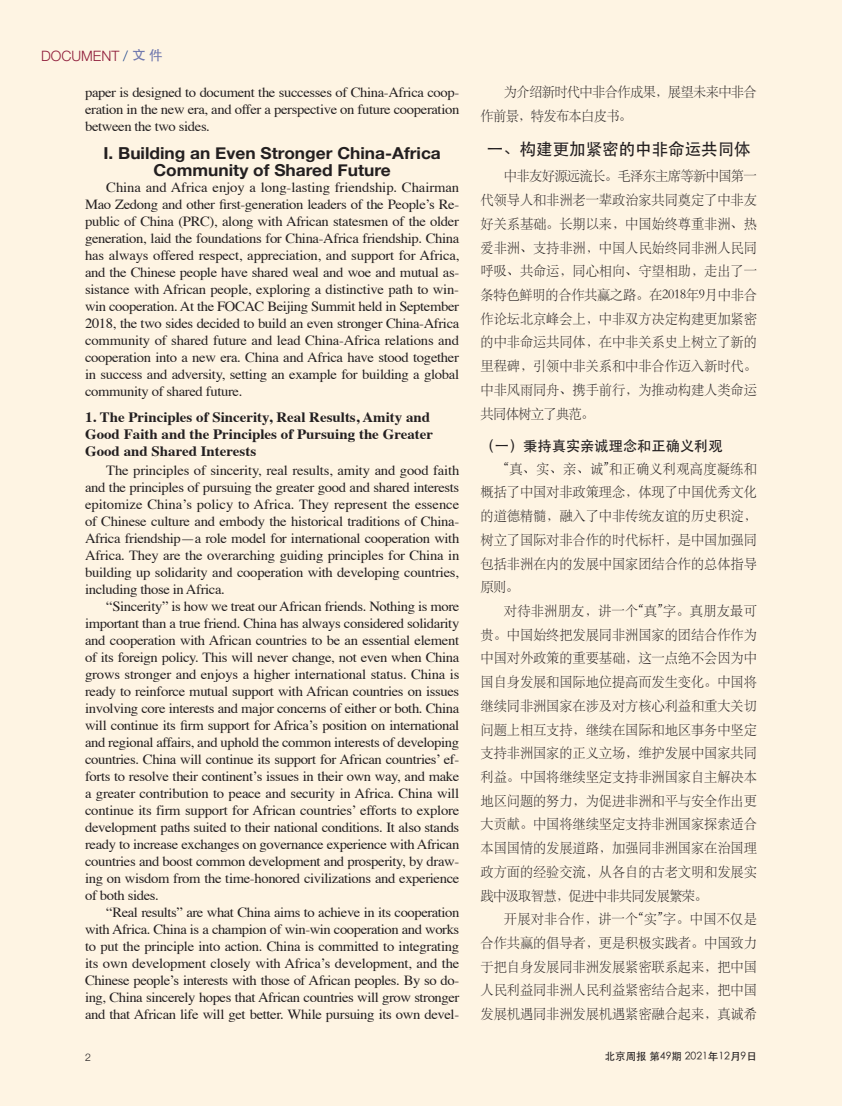
<style>
.page{position:relative;width:842px;height:1106px;background:#fef4e3}
.page>*{position:absolute;margin:0;border:0;box-sizing:border-box;transform-origin:0 0}
.Xiaobiaoti1{font:700 16.5px/17px "Helvetica Neue";color:#231f20;text-align:center;scale:1.05 1}
.小标题1{font:16.5px "ST Heiti";color:#231f20}
.Xiaobiaoti2{font:700 14.25px/17px "Times";color:#231f20;scale:1.05 1}
.小标题2副本{font:14.25px "ST Heiti";color:#231f20}
.t1{font:300 14.25px "Helvetica Neue";color:#91203d}
.Body1{font:13.95px/17px "Times";letter-spacing:-.025em;color:#231f20;text-align:justify;scale:1.05 1}
.正文1{font:13.8px/23.7px "ST Song";letter-spacing:-.005em;color:#231f20;text-align:justify;scale:.96 1}
.正文1-2{font:13.8px/23.7px "ST Song";letter-spacing:-.05em;color:#231f20;scale:.96 1}
.t2{font:10.5px "ST Heiti";color:#231f20}
.t3{font:300 10.5px "Helvetica Neue";color:#231f20}
.s1{color:#19438b}
.s2{font-family:"ST Heiti";font-weight:400;font-size:13.5px;color:#7078ae}
</style>
<div class="page">
<p class="t1" style="left:41px;top:45px;width:123px">DOCUMENT <span class="s1">/</span> <span class="s2">文 件</span></p>
<p class="Body1" style="left:85px;top:84px;width:358px">paper is designed to document the successes of China-Africa coop&shy;eration in the new era, and offer a perspective on future cooperation between the two sides.</p>
<p class="Xiaobiaoti1" style="left:103px;top:145px;width:323px">I. Building an Even Stronger China-Africa<br>Community of Shared Future</p>
<p class="Body1" style="left:85px;top:180px;width:358px;text-indent:21px">China and Africa enjoy a long-lasting friendship. Chairman Mao Zedong and other first-generation leaders of the People’s Re&shy;public of China (PRC), along with African statesmen of the older generation, laid the foundations for China-Africa friendship. China has always offered respect, appreciation, and support for Africa, and the Chinese people have shared weal and woe and mutual as&shy;sistance with African people, exploring a distinctive path to win&shy;win cooperation. At the FOCAC Beijing Summit held in September 2018, the two sides decided to build an even stronger China-Africa community of shared future and lead China-Africa relations and cooperation into a new era. China and Africa have stood together in success and adversity, setting an example for building a global community of shared future.</p>
<p class="Xiaobiaoti2" style="left:85px;top:407px;width:333px">1. The Principles of Sincerity, Real Results, Amity and<br>Good Faith and the Principles of Pursuing the Greater<br>Good and Shared Interests</p>
<p class="Body1" style="left:85px;top:462px;width:358px;text-indent:21px">The principles of sincerity, real results, amity and good faith and the principles of pursuing the greater good and shared interests epitomize China’s policy to Africa. They represent the essence of Chinese culture and embody the historical traditions of China-Africa friendship—a role model for international cooperation with Africa. They are the overarching guiding principles for China in building up solidarity and cooperation with developing countries, including those in Africa.</p>
<p class="Body1" style="left:85px;top:598px;width:358px;text-indent:21px">“Sincerity” is how we treat our African friends. Nothing is more important than a true friend. China has always considered solidarity and cooperation with African countries to be an essential element of its foreign policy. This will never change, not even when China grows stronger and enjoys a higher international status. China is ready to reinforce mutual support with African countries on issues involving core interests and major concerns of either or both. China will continue its firm support for Africa’s position on international and regional affairs, and uphold the common interests of developing countries. China will continue its support for African countries’ ef&shy;forts to resolve their continent’s issues in their own way, and make a greater contribution to peace and security in Africa. China will continue its firm support for African countries’ efforts to explore development paths suited to their national conditions. It also stands ready to increase exchanges on governance experience with African countries and boost common development and prosperity, by draw&shy;ing on wisdom from the time-honored civilizations and experience of both sides.</p>
<p class="Body1" style="left:85px;top:904px;width:358px;text-indent:21px">“Real results” are what China aims to achieve in its cooperation with Africa. China is a champion of win-win cooperation and works to put the principle into action. China is committed to integrating its own development closely with Africa’s development, and the Chinese people’s interests with those of African peoples. By so do&shy;ing, China sincerely hopes that African countries will grow stronger and that African life will get better. While pursuing its own devel-</p>
<p class="正文1-2" style="left:480px;top:79px;width:289px;text-indent:23px">为介绍新时代中非合作成果，展望未来中非合作前景，特发布本白皮书。</p>
<p class="小标题1" style="left:487px;top:141px;width:265px">一、构建更加紧密的中非命运共同体</p>
<p class="正文1" style="left:480px;top:163px;width:289px;text-indent:23px">中非友好源远流长。毛泽东主席等新中国第一代领导人和非洲老一辈政治家共同奠定了中非友好关系基础。长期以来，中国始终尊重非洲、热爱非洲、支持非洲，中国人民始终同非洲人民同呼吸、共命运，同心相向、守望相助，走出了一条特色鲜明的合作共赢之路。在2018年9月中非合作论坛北京峰会上，中非双方决定构建更加紧密的中非命运共同体，在中非关系史上树立了新的里程碑，引领中非关系和中非合作迈入新时代。中非风雨同舟、携手前行，为推动构建人类命运共同体树立了典范。</p>
<p class="小标题2副本" style="left:480px;top:439px;width:244px">（一）秉持真实亲诚理念和正确义利观</p>
<p class="正文1" style="left:480px;top:456px;width:289px;text-indent:23px">“真、实、亲、诚”和正确义利观高度凝练和概括了中国对非政策理念，体现了中国优秀文化的道德精髓，融入了中非传统友谊的历史积淀，树立了国际对非合作的时代标杆，是中国加强同包括非洲在内的发展中国家团结合作的总体指导原则。</p>
<p class="正文1" style="left:480px;top:598px;width:289px;text-indent:23px">对待非洲朋友，讲一个“真”字。真朋友最可贵。中国始终把发展同非洲国家的团结合作作为中国对外政策的重要基础，这一点绝不会因为中国自身发展和国际地位提高而发生变化。中国将继续同非洲国家在涉及对方核心利益和重大关切问题上相互支持，继续在国际和地区事务中坚定支持非洲国家的正义立场，维护发展中国家共同利益。中国将继续坚定支持非洲国家自主解决本地区问题的努力，为促进非洲和平与安全作出更大贡献。中国将继续坚定支持非洲国家探索适合本国国情的发展道路，加强同非洲国家在治国理政方面的经验交流，从各自的古老文明和发展实践中汲取智慧，促进中非共同发展繁荣。</p>
<p class="正文1" style="left:480px;top:906px;width:289px;text-indent:23px">开展对非合作，讲一个“实”字。中国不仅是合作共赢的倡导者，更是积极实践者。中国致力于把自身发展同非洲发展紧密联系起来，把中国人民利益同非洲人民利益紧密结合起来，把中国发展机遇同非洲发展机遇紧密融合起来，真诚希</p>
<p class="t3" style="left:85px;top:1048px;width:7px">2</p>
<p class="t2" style="left:605px;top:1051px;width:154px">北京周报 第49期 2021年12月9日</p>
</div>
